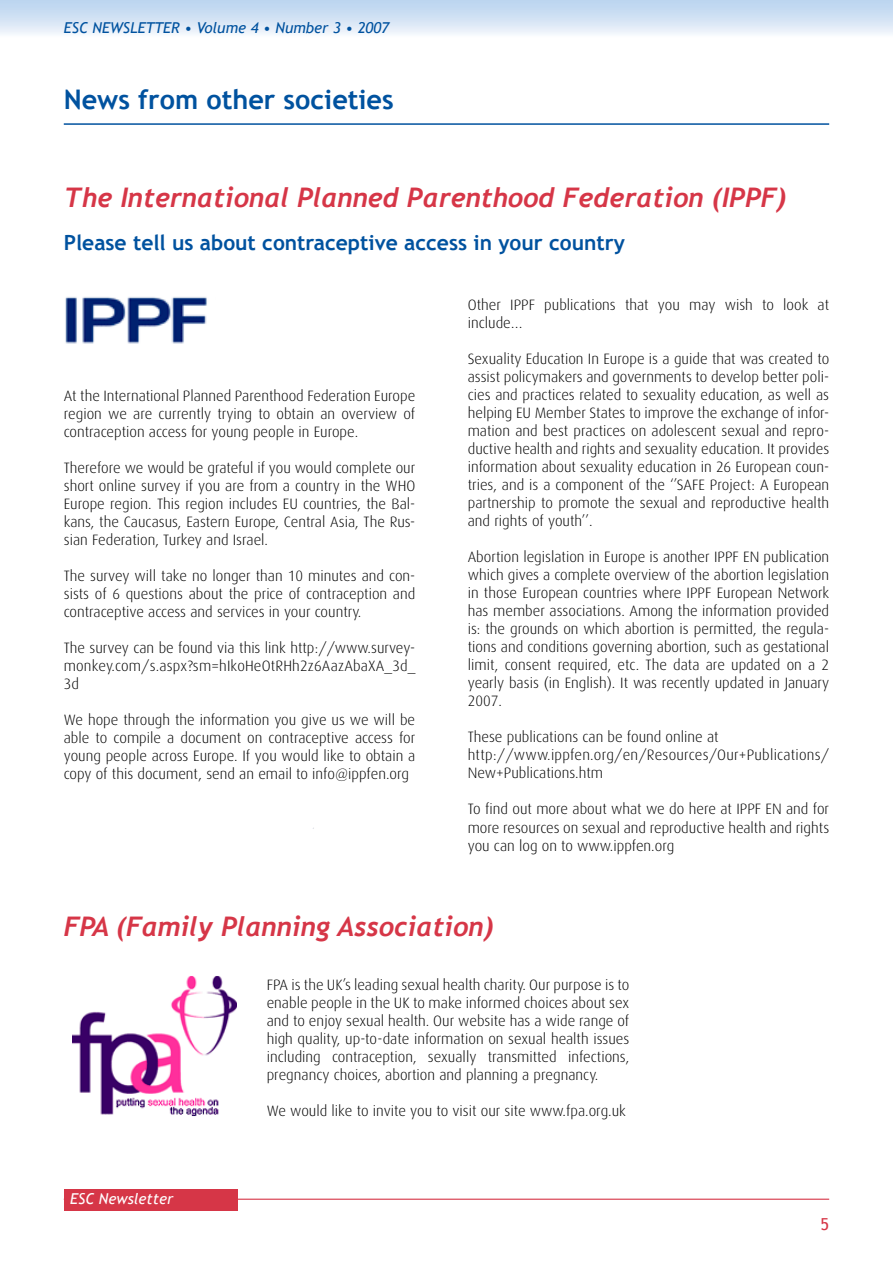
<style>
.page{position:relative;width:893px;height:1263px;background:#fff}
.page>*{position:absolute;margin:0;border:0;box-sizing:border-box;transform-origin:0 0}
.t1{font:italic 700 27px "Trebuchet";color:#d63647}
.t2{font:700 27px "Trebuchet MS";color:#00529f}
.t3{font:700 21px "Trebuchet MS";color:#00529f}
.t4{font:16.5px "Trebuchet MS";color:#d63647}
.t5{font:300 15px/18px "Dax";color:#000;text-align:justify}
.t6{font:italic 15px "Trebuchet MS";color:#00529f}
.t7{font:italic 15px "Trebuchet MS";color:#fff}
</style>
<div class="page">
<hr style="left:64px;top:1198px;width:765px;height:2px;background:#d63647">
<svg style="left:0;top:0;width:893px;height:34px;background:#d2e2f4"></svg>
<div style="left:64px;top:1189px;width:173px;height:21px;background:#d63647"></div>
<hr style="left:64px;top:123px;width:765px;height:2px;background:#00529f">
<img style="left:65px;top:297px;width:142px;height:47px">
<img style="left:73px;top:976px;width:164px;height:140px">
<p class="t6" style="left:64px;top:19px;width:69px">ESC Newslette</p>
<p class="t6" style="left:171px;top:19px;width:219px">r • Volume 4 • Number 3 • 2007</p>
<h1 class="t2" style="left:64px;top:83px;width:331px">News from other societies</h1>
<h1 class="t1" style="left:64px;top:181px;width:724px">The International Planned Parenthood Federation (IPPF)</h1>
<h2 class="t3" style="left:64px;top:229px;width:563px">Please tell us about contraceptive access in your country</h2>
<p class="t5" style="left:64px;top:387px;width:353px">At the International Planned Parenthood Federation Europe region we are currently trying to obtain an overview of contraception access for young people in Europe.</p>
<p class="t5" style="left:64px;top:459px;width:353px">Therefore we would be grateful if you would complete our short online survey if you are from a country in the WHO Europe region. This region includes EU countries, the Bal&shy;kans, the Caucasus, Eastern Europe, Central Asia, The Rus&shy;sian Federation, Turkey and Israel.</p>
<p class="t5" style="left:64px;top:567px;width:353px">The survey will take no longer than 10 minutes and con&shy;sists of 6 questions about the price of contraception and contraceptive access and services in your country.</p>
<p class="t5" style="left:64px;top:639px;width:353px">The survey can be found via this link http://www.survey&shy;monkey.com/s.aspx?sm=hIkoHeOtRHh2z6AazAbaXA_3d_ 3d</p>
<p class="t5" style="left:64px;top:711px;width:353px">We hope through the information you give us we will be able to compile a document on contraceptive access for young people across Europe. If you would like to obtain a copy of this document, send an email to info@ippfen.org</p>
<p class="t5" style="left:468px;top:296px;width:363px">Other IPPF publications that you may wish to look at include…</p>
<p class="t5" style="left:468px;top:350px;width:363px">Sexuality Education In Europe is a guide that was created to assist policymakers and governments to develop better poli&shy;cies and practices related to sexuality education, as well as helping EU Member States to improve the exchange of infor&shy;mation and best practices on adolescent sexual and repro&shy;ductive health and rights and sexuality education. It provides information about sexuality education in 26 European coun&shy;tries, and is a component of the ‘’SAFE Project: A European partnership to promote the sexual and reproductive health and rights of youth’’.</p>
<p class="t5" style="left:468px;top:548px;width:363px">Abortion legislation in Europe is another IPPF EN publication which gives a complete overview of the abortion legislation in those European countries where IPPF European Network has member associations. Among the information provided is: the grounds on which abortion is permitted, the regula&shy;tions and conditions governing abortion, such as gestational limit, consent required, etc. The data are updated on a 2 yearly basis (in English). It was recently updated in January 2007.</p>
<p class="t5" style="left:468px;top:728px;width:363px;text-align:left">These publications can be found online at http://www.ippfen.org/en/Resources/Our+Publications/<br>New+Publications.htm</p>
<p class="t5" style="left:468px;top:800px;width:363px">To find out more about what we do here at IPPF EN and for more resources on sexual and reproductive health and rights you can log on to www.ippfen.org</p>
<h1 class="t1" style="left:64px;top:911px;width:431px">FPA (Family Planning Association)</h1>
<p class="t5" style="left:267px;top:976px;width:364px">FPA is the UK’s leading sexual health charity. Our purpose is to enable people in the UK to make informed choices about sex and to enjoy sexual health. Our website has a wide range of high quality, up-to-date information on sexual health issues including contraception, sexually transmitted infections, pregnancy choices, abortion and planning a pregnancy.</p>
<p class="t5" style="left:267px;top:1102px;width:361px">We would like to invite you to visit our site www.fpa.org.uk</p>
<p class="t7" style="left:70px;top:1190px;width:105px">ESC Newsletter</p>
<p class="t4" style="left:820px;top:1215px;width:10px">5</p>
</div>
